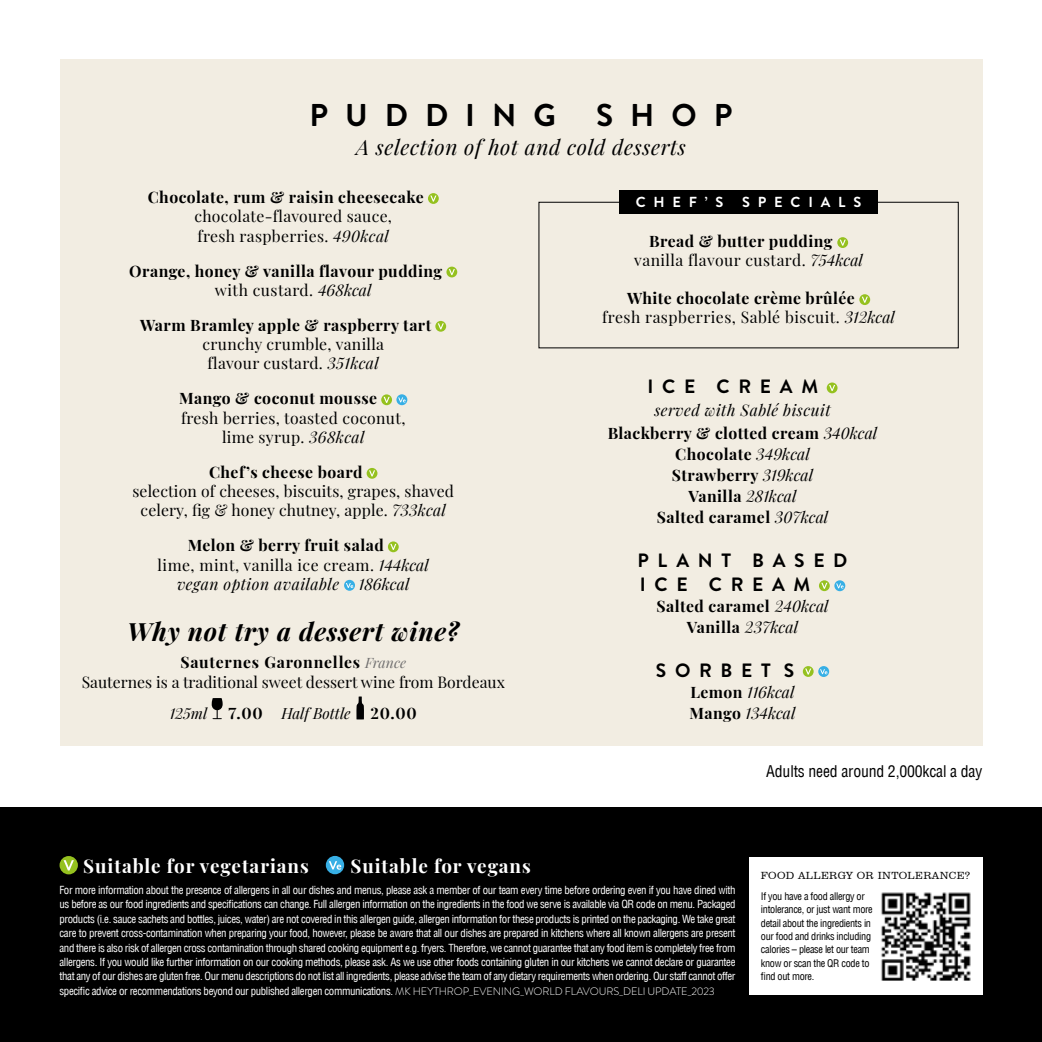
<style>
.page{position:relative;width:1042px;height:1042px;background:#fff}
.page>*{position:absolute;margin:0;border:0;box-sizing:border-box;transform-origin:0 0}
.t1{font:700 31.5px "Brandon Grotesque";letter-spacing:.54em;color:#000}
.t2{font:italic 700 25.2px "Playfair Display";letter-spacing:.03em;color:#000}
.t3{font:italic 21px "Playfair Display";letter-spacing:.03em;color:#000}
.t4{font:700 19.25px/24.5px "Brandon Grotesque";letter-spacing:.45em;color:#000}
.t5{font:700 18.9px "Playfair Display";letter-spacing:.05em;color:#fff}
.t6{font:15.75px/19.2px "Playfair Display";letter-spacing:.02em;color:#000}
.t7{font:700 15.75px/21px "Playfair Display";letter-spacing:.03em;color:#000;text-align:center}
.t8{font:15.75px/19.2px "Playfair Display";color:#000;text-align:center}
.t9{font:italic 15.75px/22.8px "Playfair Display";letter-spacing:.03em;color:#000;text-align:center}
.t10{font:italic 15.75px/21px "Playfair Display";color:#000}
.t11{font:condensed 15.75px "Helvetica LT";letter-spacing:-.01em;color:#000}
.t12{font:italic 15.05px "Playfair Display";color:#000}
.t13{font:700 14.53px "Brandon Grotesque";letter-spacing:.54em;color:#fff}
.t14{font:condensed 10.85px/14.3px "Helvetica LT";letter-spacing:-.035em;color:#fff;text-align:justify}
.t15{font:300 10.67px "Clarendon BT";letter-spacing:.03em;color:#000}
.t16{font:condensed 10.15px/13.3px "Helvetica LT";letter-spacing:-.03em;color:#000}
.s1{font-style:italic}
.s2{font-weight:400}
.s3{font-weight:400;font-style:italic}
.s4{font-weight:700}
.s5{font-style:italic;font-size:14px;color:#706f6f}
.s6{font-weight:700;font-style:normal;font-size:15.75px}
.s7{font-weight:700;font-style:normal}
.s8{font-family:"Brandon Grotesque";font-weight:300;font-stretch:normal}
</style>
<div class="page">
<div style="left:0;top:808px;width:1042px;height:234px;background:#000"></div>
<div style="left:60px;top:856px;width:18px;height:18px;background:#95c11f;border-radius:50%"></div>
<svg style="left:64px;top:860px;width:10px;height:10px"></svg>
<div style="left:326px;top:856px;width:18px;height:18px;background:#37afe5;border-radius:50%"></div>
<svg style="left:329px;top:861px;width:12px;height:8px"></svg>
<div style="left:749px;top:857px;width:233px;height:138px;background:#fff"></div>
<img style="left:881px;top:892px;width:90px;height:88px">
<div style="left:60px;top:60px;width:922px;height:686px;background:#f2ede2"></div>
<svg style="left:837px;top:237px;width:11px;height:11px"></svg>
<svg style="left:839px;top:240px;width:7px;height:6px"></svg>
<svg style="left:859px;top:294px;width:11px;height:11px"></svg>
<svg style="left:862px;top:297px;width:6px;height:6px"></svg>
<div style="left:619px;top:190px;width:259px;height:24px;background:#000"></div>
<svg style="left:212px;top:698px;width:11px;height:21px"></svg>
<svg style="left:356px;top:696px;width:8px;height:23px"></svg>
<svg style="left:428px;top:193px;width:11px;height:11px"></svg>
<svg style="left:430px;top:196px;width:6px;height:6px"></svg>
<div style="left:446px;top:267px;width:11px;height:10px;background:#95c11f;border-radius:50%"></div>
<svg style="left:449px;top:269px;width:6px;height:6px"></svg>
<svg style="left:435px;top:321px;width:11px;height:11px"></svg>
<svg style="left:438px;top:323px;width:6px;height:6px"></svg>
<svg style="left:381px;top:394px;width:11px;height:11px"></svg>
<svg style="left:384px;top:397px;width:6px;height:6px"></svg>
<svg style="left:396px;top:394px;width:11px;height:11px"></svg>
<svg style="left:398px;top:397px;width:8px;height:5px"></svg>
<div style="left:367px;top:468px;width:10px;height:11px;background:#95c11f;border-radius:50%"></div>
<svg style="left:369px;top:470px;width:6px;height:6px"></svg>
<svg style="left:388px;top:541px;width:11px;height:11px"></svg>
<svg style="left:390px;top:544px;width:6px;height:6px"></svg>
<svg style="left:344px;top:580px;width:11px;height:11px"></svg>
<svg style="left:346px;top:583px;width:7px;height:5px"></svg>
<div style="left:827px;top:382px;width:10px;height:11px;background:#95c11f;border-radius:50%"></div>
<svg style="left:829px;top:385px;width:6px;height:6px"></svg>
<svg style="left:819px;top:580px;width:11px;height:11px"></svg>
<svg style="left:821px;top:583px;width:6px;height:6px"></svg>
<svg style="left:834px;top:580px;width:11px;height:11px"></svg>
<svg style="left:836px;top:583px;width:7px;height:5px"></svg>
<div style="left:803px;top:666px;width:10px;height:11px;background:#95c11f;border-radius:50%"></div>
<svg style="left:805px;top:668px;width:6px;height:6px"></svg>
<svg style="left:818px;top:666px;width:11px;height:11px"></svg>
<svg style="left:820px;top:669px;width:7px;height:5px"></svg>
<h1 class="t1" style="left:309px;top:93px;width:248px">PUDDING</h1>
<h1 class="t1" style="left:596px;top:93px;width:138px">SHOP</h1>
<h3 class="t3" style="left:356px;top:131px;width:331px">A selection of hot and cold desserts</h3>
<h3 class="t7" style="left:148px;top:185px;width:278px">Chocolate, rum &amp; raisin cheesecake</h3>
<h3 class="t6" style="left:194px;top:205px;width:199px">chocolate-flavoured sauce, fresh raspberries. <span class="s1">490kcal</span></h3>
<h3 class="t7" style="left:215px;top:260px;width:229px;line-height:19.2px;text-align:left;text-indent:-86px">Orange, honey &amp; vanilla flavour pudding <span class="s2">with custard.</span> <span class="s3">468kcal</span></h3>
<h3 class="t7" style="left:140px;top:313px;width:292px">Warm Bramley apple &amp; raspberry tart</h3>
<h3 class="t6" style="left:203px;top:333px;width:183px;text-align:center">crunchy crumble, vanilla flavour custard. <span class="s1">351kcal</span></h3>
<h3 class="t7" style="left:179px;top:387px;width:199px">Mango &amp; coconut mousse</h3>
<h3 class="t6" style="left:181px;top:407px;width:226px;text-align:center">fresh berries, toasted coconut, lime syrup. <span class="s1">368kcal</span></h3>
<h3 class="t7" style="left:209px;top:460px;width:155px">Chef’s cheese board</h3>
<h3 class="t6" style="left:132px;top:480px;width:323px;text-align:center">selection of cheeses, biscuits, grapes, shaved celery, fig &amp; honey chutney, apple. <span class="s1">733kcal</span></h3>
<h3 class="t7" style="left:188px;top:534px;width:197px">Melon &amp; berry fruit salad</h3>
<h3 class="t6" style="left:158px;top:554px;width:273px">lime, mint, vanilla ice cream. <span class="s1">144kcal</span></h3>
<h3 class="t9" style="left:177px;top:571px;width:164px">vegan option available</h3>
<h3 class="t10" style="left:359px;top:572px;width:52px">186kcal</h3>
<h2 class="t2" style="left:127px;top:611px;width:333px">Why not try a dessert wine?</h2>
<h3 class="t8" style="left:82px;top:651px;width:425px"><span class="s4">Sauternes Garonnelles</span> <span class="s5">France<br></span>Sauternes is a traditional sweet dessert wine from Bordeaux</h3>
<h3 class="t12" style="left:170px;top:701px;width:39px">125ml</h3>
<h3 class="t12" style="left:228px;top:701px;width:124px"><span class="s6">7.00</span> Half Bottle</h3>
<h3 class="t7" style="left:370px;top:701px;width:48px">20.00</h3>
<h3 class="t5" style="left:83px;top:851px;width:227px">Suitable for vegetarians</h3>
<h3 class="t5" style="left:350px;top:851px;width:182px">Suitable for vegans</h3>
<h3 class="t13" style="left:636px;top:192px;width:89px">CHEF’S</h3>
<h3 class="t13" style="left:742px;top:192px;width:121px">SPECIALS</h3>
<h3 class="t6" style="left:634px;top:230px;width:230px;text-indent:15px"><span class="s4">Bread &amp; butter pudding </span>vanilla flavour custard. <span class="s1">754kcal</span></h3>
<h3 class="t6" style="left:602px;top:287px;width:294px;text-indent:25px"><span class="s4">White chocolate crème brûlée </span>fresh raspberries, Sablé biscuit. <span class="s1">312kcal</span></h3>
<h3 class="t4" style="left:647px;top:375px;width:172px">ICE CREAM</h3>
<h3 class="t9" style="left:608px;top:397px;width:271px">served with Sablé biscuit<br><span class="s7">Blackberry &amp; clotted cream</span> 340kcal</h3>
<h3 class="t7" style="left:657px;top:442px;width:173px">Chocolate <span class="s3">349kcal<br></span>Strawberry <span class="s3">319kcal<br></span>Vanilla <span class="s3">281kcal<br></span>Salted caramel <span class="s3">307kcal</span></h3>
<h3 class="t4" style="left:637px;top:548px;width:212px">PLANT BASED<br>ICE CREAM</h3>
<h3 class="t7" style="left:656px;top:594px;width:174px">Salted caramel <span class="s3">240kcal<br></span>Vanilla <span class="s3">237kcal</span></h3>
<h3 class="t4" style="left:656px;top:658px;width:140px">SORBET S</h3>
<h3 class="t10" style="left:689px;top:680px;width:108px"><span class="s7">Lemon</span> 116kcal<br><span class="s7">Mango</span> 134kcal</h3>
<h3 class="t11" style="left:766px;top:761px;width:218px">Adults need around 2,000kcal a day</h3>
<p class="t15" style="left:760px;top:868px;width:211px">FOOD ALLERGY OR INTOLERANCE?</p>
<p class="t14" style="left:60px;top:882px;width:677px">For more information about the presence of allergens in all our dishes and menus, please ask a member of our team every time before ordering even if you have dined with us before as our food ingredients and specifications can change. Full allergen information on the ingredients in the food we serve is available via QR code on menu. Packaged products (i.e. sauce sachets and bottles, juices, water) are not covered in this allergen guide, allergen information for these products is printed on the packaging. We take great care to prevent cross-contamination when preparing your food, however, please be aware that all our dishes are prepared in kitchens where all known allergens are present and there is also risk of allergen cross contamination through shared cooking equipment e.g. fryers. Therefore, we cannot guarantee that any food item is completely free from allergens. If you would like further information on our cooking methods, please ask. As we use other foods containing gluten in our kitchens we cannot declare or guarantee that any of our dishes are gluten free. Our menu descriptions do not list all ingredients, please advise the team of any dietary requirements when ordering. Our staff cannot offer specific advice or recommendations beyond our published allergen communications. <span class="s8">MK HEYTHROP_EVENING_WORLD FLAVOURS_DELI UPDATE_2023</span></p>
<p class="t16" style="left:761px;top:889px;width:113px">If you have a food allergy or intolerance, or just want more detail about the ingredients in our food and drinks including calories – please let our team know or scan the QR code to find out more.</p>
</div>
